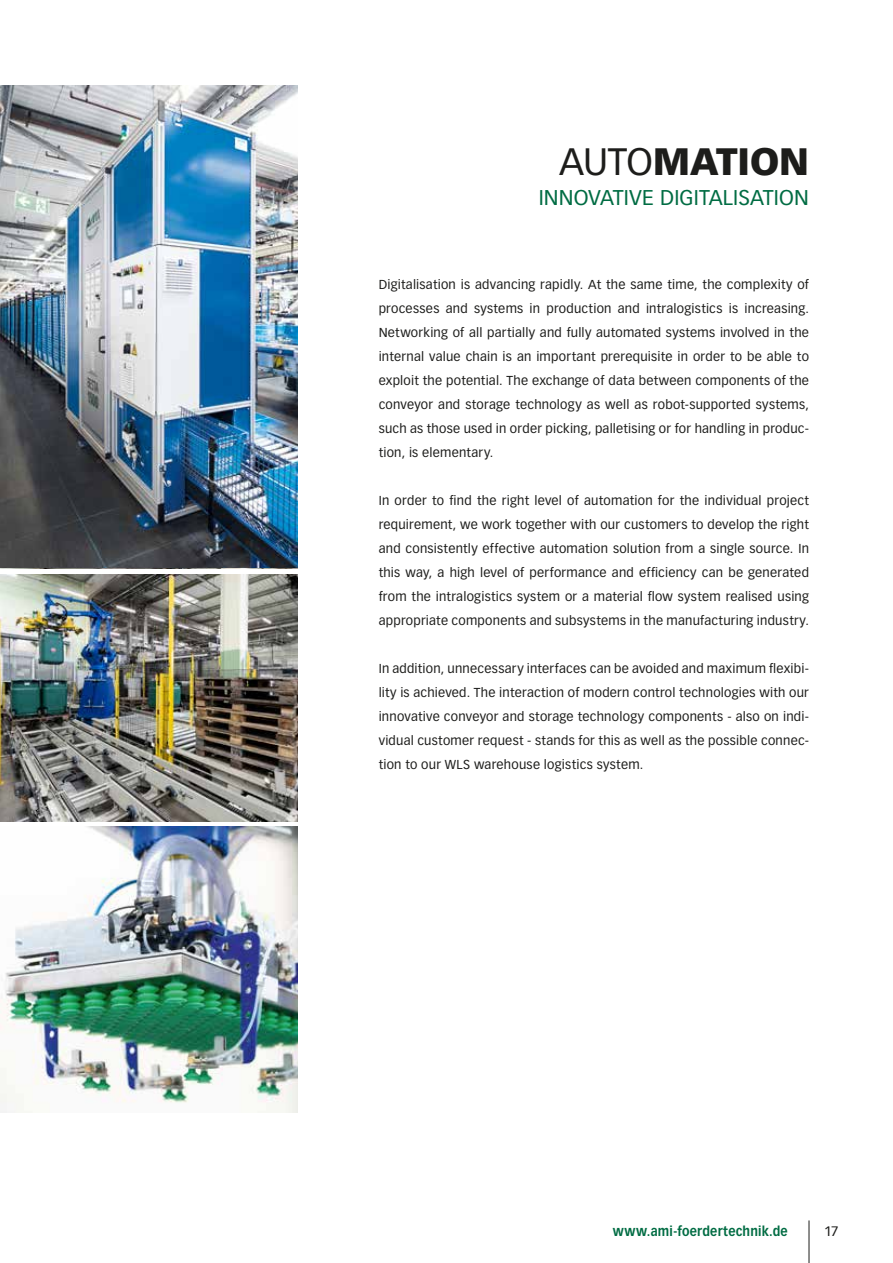
<style>
.page{position:relative;width:893px;height:1263px;background:#fff}
.page>*{position:absolute;margin:0;border:0;box-sizing:border-box;transform-origin:0 0}
.t1{font:900 37.5px "Vectora LT Std";letter-spacing:-.005em;color:#1d1d1b}
.t2{font:21px "Vectora LT Std";letter-spacing:.005em;color:#006c43}
.t3{font:700 13.5px "Vectora LT Std";letter-spacing:.015em;color:#006c43;scale:.9 1}
.t4{font:13.5px "Vectora LT Std";color:#1d1d1b}
.t5{font:12.75px/24px "Vectora LT Std";letter-spacing:.02em;color:#1d1d1b;text-align:justify}
.s1{font-weight:400}
</style>
<div class="page">
<hr style="left:809px;top:1220px;width:1px;height:43px;background:#1d1d1b">
<img style="left:0;top:85px;width:298px;height:736px">
<img style="left:0;top:826px;width:298px;height:286px">
<hr style="left:0;top:569px;width:298px;height:4px;background:#fff">
<h1 class="t1" style="left:559px;top:138px;width:251px"><span class="s1">AUTO</span>MATION</h1>
<h2 class="t2" style="left:539px;top:185px;width:272px">INNOVATIVE DIGITALISATION</h2>
<p class="t5" style="left:379px;top:273px;width:432px">Digitalisation is advancing rapidly. At the same time, the complexity of processes and systems in production and intralogistics is increasing.<br>Networking of all partially and fully automated systems involved in the internal value chain is an important prerequisite in order to be able to exploit the potential. The exchange of data between components of the conveyor and storage technology as well as robot-supported systems, such as those used in order picking, palletising or for handling in produc&shy;tion, is elementary.</p>
<p class="t5" style="left:379px;top:489px;width:432px">In order to find the right level of automation for the individual project requirement, we work together with our customers to develop the right and consistently effective automation solution from a single source. In this way, a high level of performance and efficiency can be generated from the intralogistics system or a material flow system realised using appropriate components and subsystems in the manufacturing industry.</p>
<p class="t5" style="left:379px;top:657px;width:432px">In addition, unnecessary interfaces can be avoided and maximum flexibi&shy;lity is achieved. The interaction of modern control technologies with our innovative conveyor and storage technology components - also on indi&shy;vidual customer request - stands for this as well as the possible connec&shy;tion to our WLS warehouse logistics system.</p>
<p class="t3" style="left:613px;top:1223px;width:196px">www.ami-foerdertechnik.de</p>
<p class="t4" style="left:824px;top:1224px;width:16px">17</p>
</div>
